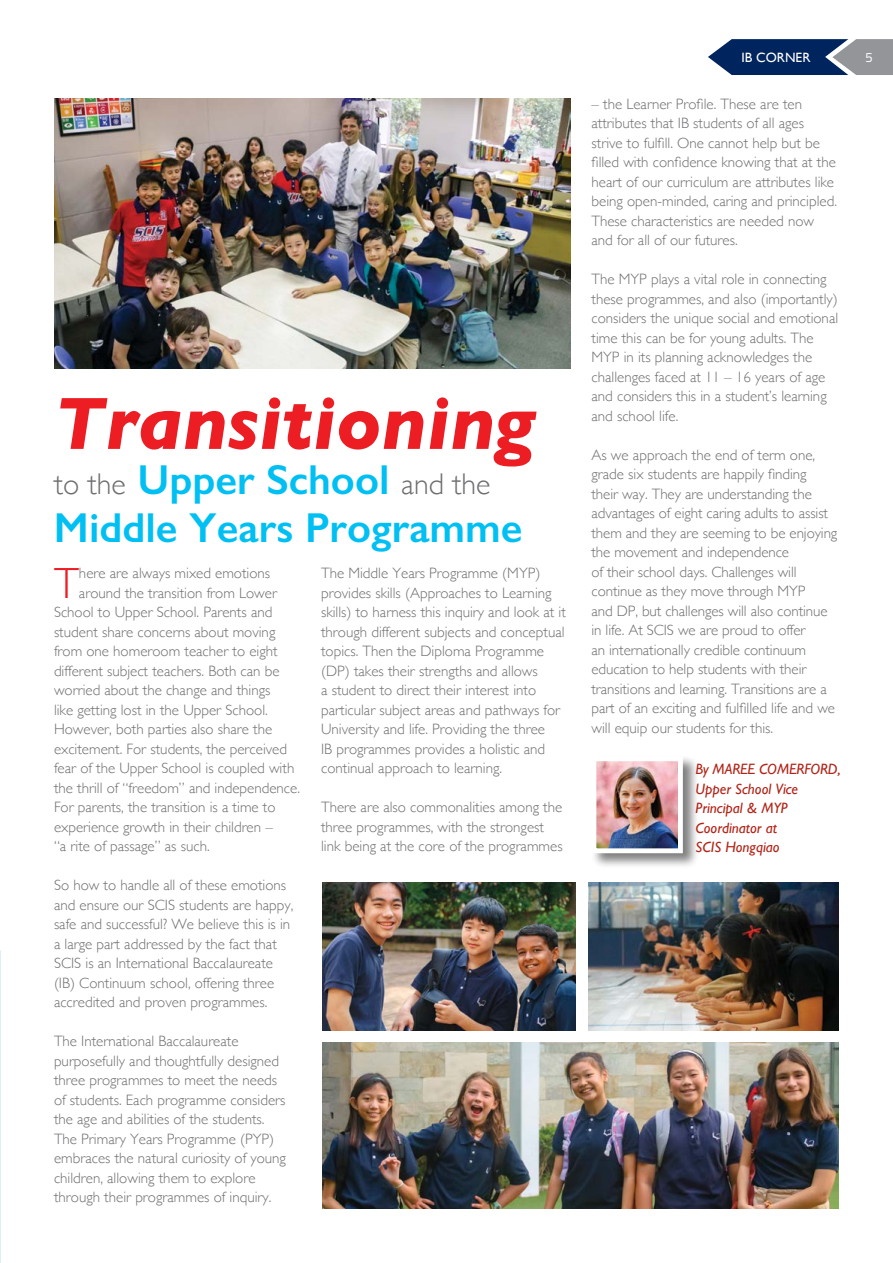
<style>
.page{position:relative;width:893px;height:1263px;background:#fff}
.page>*{position:absolute;margin:0;border:0;box-sizing:border-box;transform-origin:0 0}
.t1{font:italic 700 75px "Gill Sans";color:#ed1d24}
.t2{font:300 43.65px "Gill Sans";color:#ed1d24}
.t3{font:600 42px "Gill Sans";color:#00c0f3}
.t4{font:300 30px "Gill Sans";color:#6d6e71}
.t5{font:300 15px/19.5px "Gill Sans";color:#6d6e71}
.t6{font:italic 15px/19.5px "Gill Sans";color:#b32317}
.t7{font:13.5px "Gill Sans";color:#fff}
.t8{font:13.5px "Titillium Maps 29 L 400 wt";color:#fff}
.s1{font-weight:600;font-size:42px;color:#00c0f3}
</style>
<div class="page">
<div style="left:590px;top:755px;width:109px;height:114px;background:#000;opacity:.5"></div>
<img style="left:597px;top:762px;width:80px;height:85px">
<div style="left:591px;top:756px;width:92px;height:97px;border:5px solid #fff"></div>
<img style="left:54px;top:99px;width:516px;height:269px">
<img style="left:323px;top:1042px;width:516px;height:167px">
<img style="left:323px;top:882px;width:253px;height:149px">
<img style="left:588px;top:882px;width:251px;height:149px">
<svg style="left:708px;top:39px;width:185px;height:36px"></svg>
<h1 class="t1" style="left:54px;top:380px;width:483px">Transitioning</h1>
<h3 class="t4" style="left:54px;top:460px;width:438px">to the <span class="s1">Upper School</span> and the</h3>
<h3 class="t3" style="left:54px;top:502px;width:470px">Middle Years Programme</h3>
<h2 class="t2" style="left:54px;top:549px;width:26px">T</h2>
<p class="t5" style="left:79px;top:563px;width:193px">here are always mixed emotions</p>
<p class="t5" style="left:79px;top:582px;width:200px">around the transition from Lower</p>
<p class="t5" style="left:54px;top:602px;width:220px">School to Upper School. Parents and</p>
<p class="t5" style="left:54px;top:621px;width:223px">student share concerns about moving</p>
<p class="t5" style="left:54px;top:641px;width:225px">from one homeroom teacher to eight</p>
<p class="t5" style="left:54px;top:660px;width:227px">different subject teachers. Both can be</p>
<p class="t5" style="left:54px;top:680px;width:218px">worried about the change and things</p>
<p class="t5" style="left:54px;top:699px;width:215px">like getting lost in the Upper School.</p>
<p class="t5" style="left:54px;top:719px;width:220px">However, both parties also share the</p>
<p class="t5" style="left:54px;top:738px;width:235px">excitement. For students, the perceived</p>
<p class="t5" style="left:54px;top:758px;width:242px">fear of the Upper School is coupled with</p>
<p class="t5" style="left:54px;top:777px;width:248px">the thrill of “freedom” and independence.</p>
<p class="t5" style="left:54px;top:797px;width:223px">For parents, the transition is a time to</p>
<p class="t5" style="left:54px;top:816px;width:220px">experience growth in their children –</p>
<p class="t5" style="left:54px;top:836px;width:157px">“a rite of passage” as such.</p>
<p class="t5" style="left:54px;top:875px;width:241px">So how to handle all of these emotions and ensure our SCIS students are happy, safe and successful? We believe this is in a large part addressed by the fact that SCIS is an International Baccalaureate (IB) Continuum school, offering three accredited and proven programmes.</p>
<p class="t5" style="left:54px;top:1031px;width:234px">The International Baccalaureate purposefully and thoughtfully designed three programmes to meet the needs of students. Each programme considers the age and abilities of the students.<br>The Primary Years Programme (PYP) embraces the natural curiosity of young children, allowing them to explore through their programmes of inquiry.</p>
<p class="t5" style="left:321px;top:563px;width:246px">The Middle Years Programme (MYP) provides skills (Approaches to Learning skills) to harness this inquiry and look at it through different subjects and conceptual topics. Then the Diploma Programme (DP) takes their strengths and allows<br>a student to direct their interest into particular subject areas and pathways for University and life. Providing the three<br>IB programmes provides a holistic and continual approach to learning.</p>
<p class="t5" style="left:321px;top:797px;width:243px">There are also commonalities among the three programmes, with the strongest link being at the core of the programmes</p>
<p class="t7" style="left:741px;top:50px;width:70px">IB CORNER</p>
<p class="t8" style="left:865px;top:47px;width:9px">5</p>
<p class="t5" style="left:591px;top:94px;width:247px">– the Learner Profile. These are ten attributes that IB students of all ages strive to fulfill. One cannot help but be filled with confidence knowing that at the heart of our curriculum are attributes like being open-minded, caring and principled.<br>These characteristics are needed now and for all of our futures.</p>
<p class="t5" style="left:591px;top:269px;width:248px">The MYP plays a vital role in connecting these programmes, and also (importantly) considers the unique social and emotional time this can be for young adults. The MYP in its planning acknowledges the challenges faced at 11 – 16 years of age and considers this in a student’s learning and school life.</p>
<p class="t5" style="left:591px;top:445px;width:247px">As we approach the end of term one, grade six students are happily finding<br>their way. They are understanding the advantages of eight caring adults to assist them and they are seeming to be enjoying the movement and independence<br>of their school days. Challenges will continue as they move through MYP<br>and DP, but challenges will also continue in life. At SCIS we are proud to offer<br>an internationally credible continuum education to help students with their transitions and learning. Transitions are a part of an exciting and fulfilled life and we will equip our students for this.</p>
<p class="t6" style="left:696px;top:759px;width:146px">By MAREE COMERFORD,<br>Upper School Vice<br>Principal &amp; MYP<br>Coordinator at<br>SCIS Hongqiao</p>
</div>
